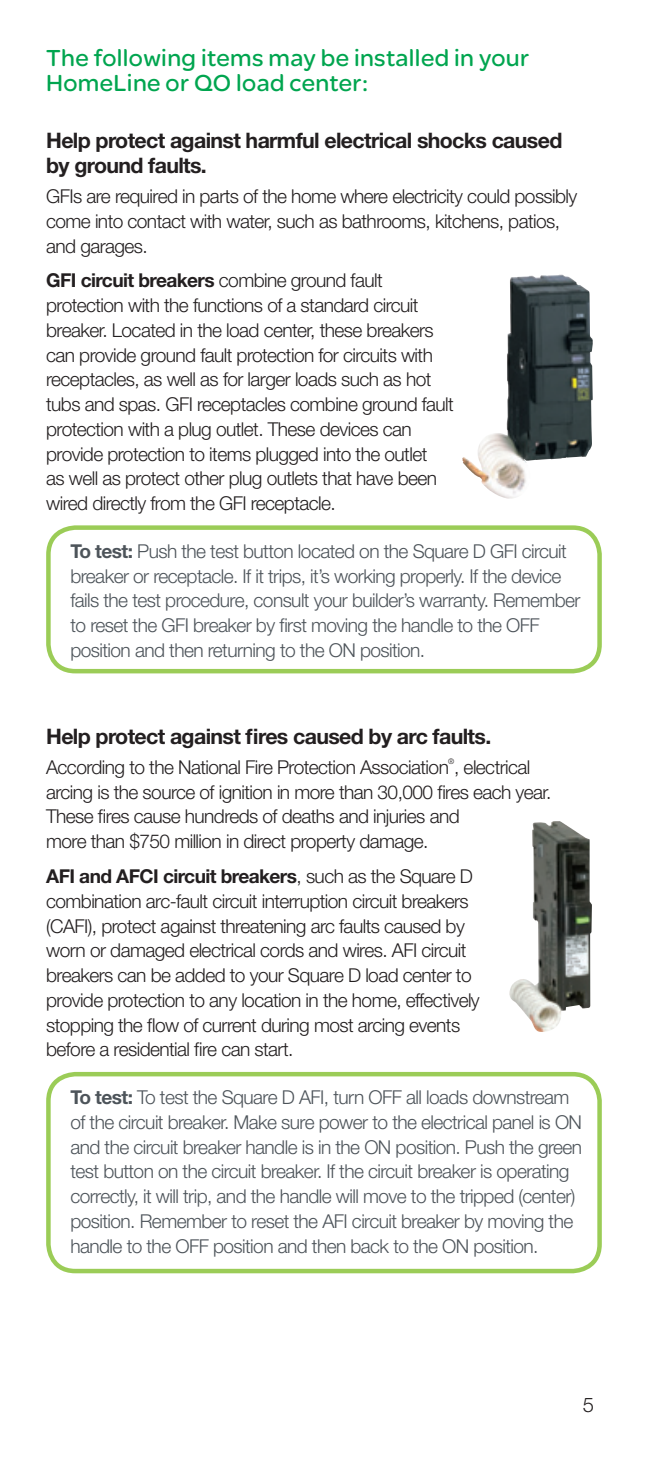
<style>
.page{position:relative;width:648px;height:1458px;background:#fff}
.page>*{position:absolute;margin:0;border:0;box-sizing:border-box;transform-origin:0 0}
.Black_copy_Subhead{font:24.75px/24.8px "SE Optimist";letter-spacing:.015em;color:#00a54f}
.Black_copy_Subhead-2{font:700 21.38px/24.8px "Helvetica Neue LT Std";letter-spacing:-.03em;color:#231f20}
.t1{font:300 20.25px "Helvetica Neue LT Std";color:#231f20}
.Body_Copy_Helv_45_bl{font:300 19.12px/24.8px "Helvetica Neue LT Std";letter-spacing:-.03em;color:#231f20}
.Test_Copy{font:300 19.12px/24.8px "Helvetica Neue LT Std";letter-spacing:-.03em;color:#4d545a}
.Body_Copy_Helv_45_bl-2{font:300 7.65px "Helvetica Neue LT Std";color:#231f20}
.s1{font-weight:700}
</style>
<div class="page">
<div style="left:46px;top:525px;width:556px;height:148px;border:4px solid #96ca4e;border-radius:27px"></div>
<div style="left:46px;top:1072px;width:556px;height:201px;border:4px solid #96ca4e;border-radius:27px"></div>
<img style="left:462px;top:274px;width:131px;height:225px">
<img style="left:509px;top:821px;width:83px;height:211px">
<p class="Black_copy_Subhead" style="left:46px;top:45px;width:485px">The following items may be installed in your<br>HomeLine or QO load center:</p>
<p class="Black_copy_Subhead-2" style="left:46px;top:128px;width:518px">Help protect against harmful electrical shocks caused by ground faults.</p>
<p class="Body_Copy_Helv_45_bl" style="left:46px;top:183px;width:533px">GFIs are required in parts of the home where electricity could possibly come into contact with water, such as bathrooms, kitchens, patios, and garages.</p>
<p class="Body_Copy_Helv_45_bl" style="left:46px;top:268px;width:409px"><span class="s1">GFI circuit breakers</span> combine ground fault protection with the functions of a standard circuit breaker. Located in the load center, these breakers can provide ground fault protection for circuits with receptacles, as well as for larger loads such as hot tubs and spas. GFI receptacles combine ground fault protection with a plug outlet. These devices can provide protection to items plugged into the outlet<br>as well as protect other plug outlets that have been wired directly from the GFI receptacle.</p>
<p class="Test_Copy" style="left:70px;top:538px;width:512px"><span class="s1">To test:</span> Push the test button located on the Square D GFI circuit breaker or receptacle. If it trips, it’s working properly. If the device fails the test procedure, consult your builder’s warranty. Remember to reset the GFI breaker by first moving the handle to the OFF position and then returning to the ON position.</p>
<p class="Black_copy_Subhead-2" style="left:46px;top:724px;width:447px">Help protect against fires caused by arc faults.</p>
<p class="Body_Copy_Helv_45_bl" style="left:46px;top:754px;width:486px">According to the National Fire Protection Association , electrical</p>
<p class="Body_Copy_Helv_45_bl-2" style="left:448px;top:757px;width:8px">®</p>
<p class="Body_Copy_Helv_45_bl" style="left:46px;top:779px;width:507px">arcing is the source of ignition in more than 30,000 fires each year.<br>These fires cause hundreds of deaths and injuries and<br>more than $750 million in direct property damage.</p>
<p class="Body_Copy_Helv_45_bl" style="left:46px;top:864px;width:435px"><span class="s1">AFI and AFCI circuit breakers</span>, such as the Square D combination arc-fault circuit interruption circuit breakers (CAFI), protect against threatening arc faults caused by worn or damaged electrical cords and wires. AFI circuit breakers can be added to your Square D load center to provide protection to any location in the home, effectively stopping the flow of current during most arcing events before a residential fire can start.</p>
<p class="Test_Copy" style="left:70px;top:1085px;width:513px"><span class="s1">To test:</span> To test the Square D AFI, turn OFF all loads downstream of the circuit breaker. Make sure power to the electrical panel is ON and the circuit breaker handle is in the ON position. Push the green test button on the circuit breaker. If the circuit breaker is operating correctly, it will trip, and the handle will move to the tripped (center) position. Remember to reset the AFI circuit breaker by moving the handle to the OFF position and then back to the ON position.</p>
<p class="t1" style="left:583px;top:1393px;width:13px">5</p>
</div>
